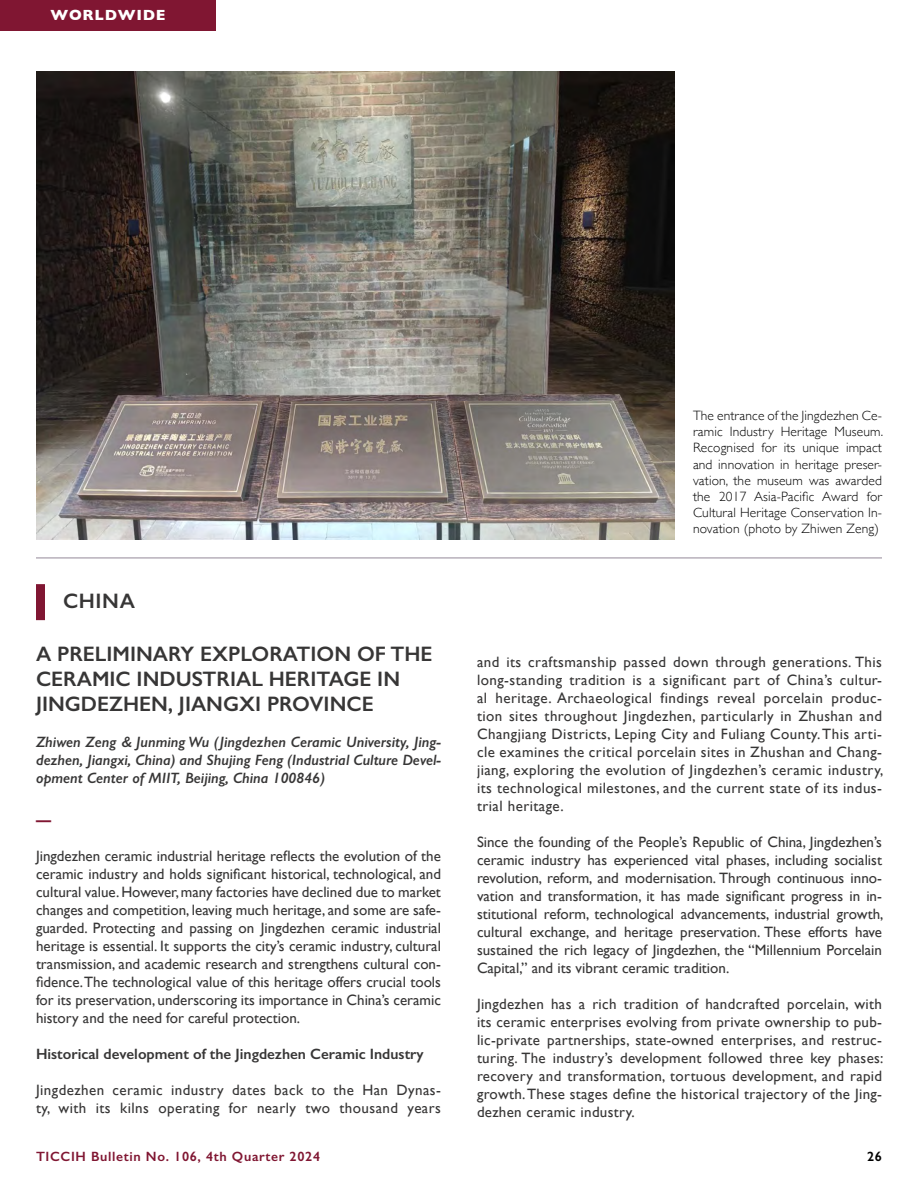
<style>
.page{position:relative;width:918px;height:1188px;background:#fff}
.page>*{position:absolute;margin:0;border:0;box-sizing:border-box;transform-origin:0 0}
.t1{font:600 21px/25.2px "Gill Sans";color:#373636}
.t2{font:15px/18px "Gill Sans";letter-spacing:.02em;color:#373636;text-align:justify}
.t3{font:italic 600 15px/18px "Gill Sans";color:#373636;text-align:justify}
.t4{font:600 15px "Gill Sans";color:#373636}
.t5{font:700 15px "Gill Sans";letter-spacing:.05em;color:#fff}
.t6{font:700 15px "Gill Sans";color:#801632}
.t7{font:300 13.5px/16.2px "Gill Sans";letter-spacing:.01em;color:#000;text-align:justify}
.t8{font:600 13.5px "Gill Sans";letter-spacing:.05em;color:#801632}
.t9{font:600 13.5px "Gill Sans";color:#000}
</style>
<div class="page">
<div style="left:0;top:0;width:216px;height:31px;background:#801632"></div>
<img style="left:36px;top:71px;width:639px;height:468px">
<hr style="left:36px;top:557px;width:846px;height:2px;background:#b7b0bb">
<div style="left:36px;top:584px;width:9px;height:36px;background:#801632"></div>
<p class="t5" style="left:50px;top:3px;width:117px">WORLDWIDE</p>
<h1 class="t1" style="left:63px;top:589px;width:73px">CHINA</h1>
<h1 class="t1" style="left:36px;top:641px;width:398px">A PRELIMINARY EXPLORATION OF THE<br>CERAMIC INDUSTRIAL HERITAGE IN<br>JINGDEZHEN, JIANGXI PROVINCE</h1>
<p class="t3" style="left:36px;top:733px;width:407px">Zhiwen Zeng &amp; Junming Wu (Jingdezhen Ceramic University, Jing&shy;dezhen, Jiangxi, China) and Shujing Feng (Industrial Culture Devel&shy;opment Center of MIIT, Beijing, China 100846)</p>
<p class="t6" style="left:36px;top:808px;width:16px">—</p>
<p class="t2" style="left:36px;top:847px;width:407px">Jingdezhen ceramic industrial heritage reflects the evolution of the ceramic industry and holds significant historical, technological, and cultural value. However, many factories have declined due to market changes and competition, leaving much heritage, and some are safe&shy;guarded. Protecting and passing on Jingdezhen ceramic industrial heritage is essential. It supports the city’s ceramic industry, cultural transmission, and academic research and strengthens cultural con&shy;fidence. The technological value of this heritage offers crucial tools for its preservation, underscoring its importance in China’s ceramic history and the need for careful protection.</p>
<p class="t4" style="left:36px;top:1045px;width:389px">Historical development of the Jingdezhen Ceramic Industry</p>
<p class="t2" style="left:36px;top:1081px;width:407px">Jingdezhen ceramic industry dates back to the Han Dynas&shy;ty, with its kilns operating for nearly two thousand years</p>
<p class="t7" style="left:693px;top:407px;width:192px">The entrance of the Jingdezhen Ce&shy;ramic Industry Heritage Museum.<br>Recognised for its unique impact and innovation in heritage preser&shy;vation, the museum was awarded the 2017 Asia-Pacific Award for Cultural Heritage Conservation In&shy;novation (photo by Zhiwen Zeng)</p>
<p class="t2" style="left:477px;top:652px;width:408px">and its craftsmanship passed down through generations. This long-standing tradition is a significant part of China’s cultur&shy;al heritage. Archaeological findings reveal porcelain produc&shy;tion sites throughout Jingdezhen, particularly in Zhushan and Changjiang Districts, Leping City and Fuliang County. This arti&shy;cle examines the critical porcelain sites in Zhushan and Chang&shy;jiang, exploring the evolution of Jingdezhen’s ceramic industry, its technological milestones, and the current state of its indus&shy;trial heritage.</p>
<p class="t2" style="left:477px;top:832px;width:408px">Since the founding of the People’s Republic of China, Jingdezhen’s ceramic industry has experienced vital phases, including socialist revolution, reform, and modernisation. Through continuous inno&shy;vation and transformation, it has made significant progress in in&shy;stitutional reform, technological advancements, industrial growth, cultural exchange, and heritage preservation. These efforts have sustained the rich legacy of Jingdezhen, the “Millennium Porcelain Capital,” and its vibrant ceramic tradition.</p>
<p class="t2" style="left:477px;top:994px;width:408px">Jingdezhen has a rich tradition of handcrafted porcelain, with its ceramic enterprises evolving from private ownership to pub&shy;lic-private partnerships, state-owned enterprises, and restruc&shy;turing. The industry’s development followed three key phases: recovery and transformation, tortuous development, and rapid growth. These stages define the historical trajectory of the Jing&shy;dezhen ceramic industry.</p>
<p class="t8" style="left:36px;top:1148px;width:286px">TICCIH Bulletin No. 106, 4th Quarter 2024</p>
<p class="t9" style="left:867px;top:1148px;width:16px">26</p>
</div>
